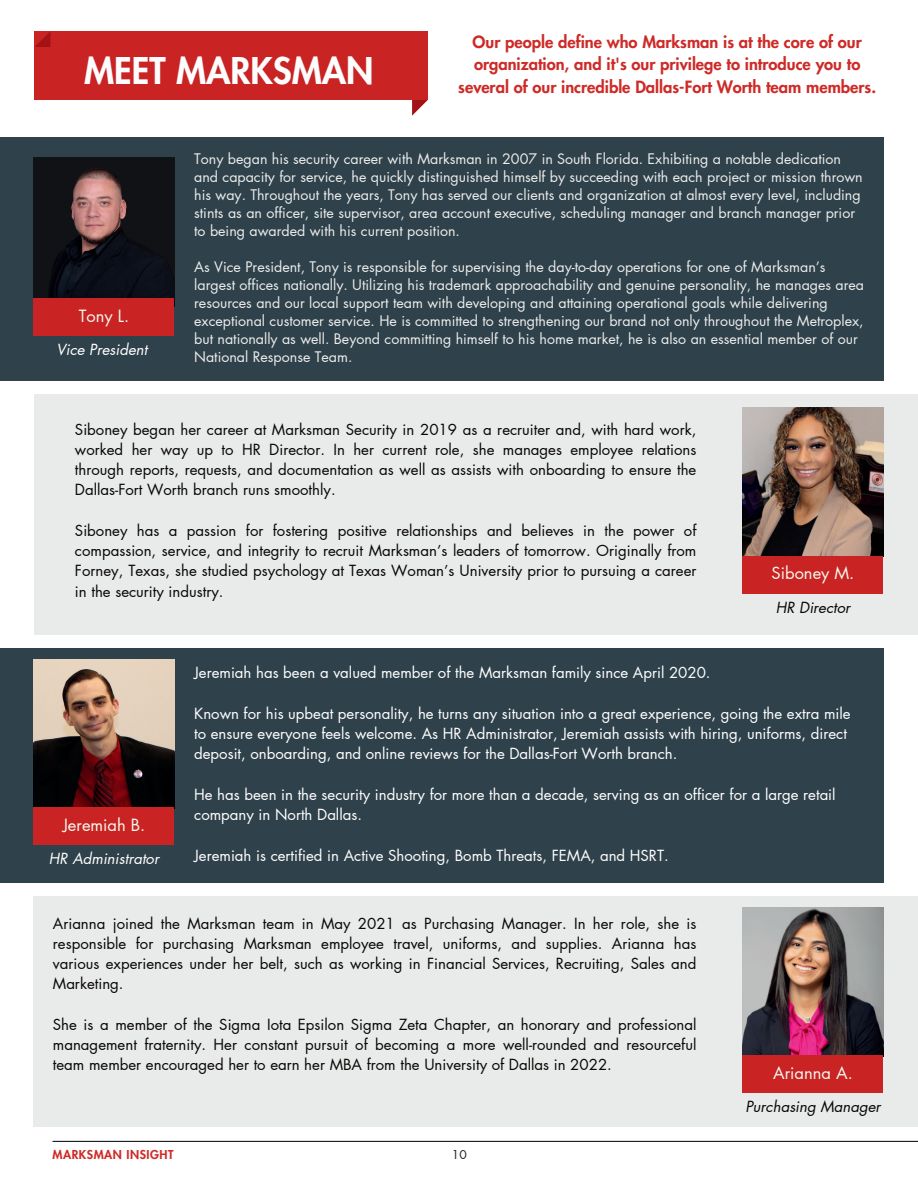
<style>
.page{position:relative;width:918px;height:1188px;background:#fff}
.page>*{position:absolute;margin:0;border:0;box-sizing:border-box;transform-origin:0 0}
.t1{font:800 36px "Futura LT Pro";color:#fdfdfe}
.t2{font:800 16.5px/22.5px "Futura LT Pro";color:#ce2a27;text-align:center}
.t3{font:16.5px "Futura LT Pro";color:#f5f9ef}
.t4{font:15px/20.2px "Futura LT Pro";color:#080704;text-align:justify}
.t5{font:15px/20.2px "Futura LT Pro";color:#fff}
.t6{font:italic 15px "Futura LT Pro";color:#fff}
.t7{font:italic 15px "Futura LT Pro";color:#080704}
.t8{font:14.25px/18px "Futura LT Pro";color:#ecedec}
.t9{font:800 12px "Futura LT Pro";letter-spacing:.045em;color:#ce2a27}
.t10{font:12px "Futura LT Pro";color:#212020}
</style>
<div class="page">
<div style="left:0;top:137px;width:883px;height:244px;background:#2f414a"></div>
<img style="left:33px;top:158px;width:142px;height:148px">
<div style="left:33px;top:299px;width:141px;height:37px;background:#c92323"></div>
<div style="left:35px;top:394px;width:883px;height:241px;background:#e9eaea"></div>
<img style="left:742px;top:408px;width:142px;height:148px">
<div style="left:742px;top:556px;width:141px;height:37px;background:#c92323"></div>
<div style="left:0;top:648px;width:883px;height:235px;background:#2f414a"></div>
<img style="left:33px;top:660px;width:142px;height:148px">
<div style="left:33px;top:808px;width:141px;height:37px;background:#c92323"></div>
<div style="left:33px;top:896px;width:885px;height:231px;background:#e9eaea"></div>
<img style="left:742px;top:908px;width:142px;height:148px">
<div style="left:742px;top:1056px;width:141px;height:37px;background:#c92323"></div>
<svg style="left:412px;top:100px;width:16px;height:16px"></svg>
<div style="left:35px;top:31px;width:393px;height:69px;background:#c92323"></div>
<svg style="left:35px;top:32px;width:15px;height:15px"></svg>
<hr style="left:53px;top:1141px;width:865px;height:1px;background:#16191d">
<p class="t1" style="left:84px;top:43px;width:291px">MEET MARKSMAN</p>
<p class="t2" style="left:458px;top:30px;width:419px">Our people define who Marksman is at the core of our organization, and it's our privilege to introduce you to several of our incredible Dallas-Fort Worth team members.</p>
<p class="t3" style="left:79px;top:305px;width:52px">Tony L.</p>
<p class="t6" style="left:56px;top:339px;width:93px">Vice President</p>
<p class="t8" style="left:194px;top:150px;width:670px">Tony began his security career with Marksman in 2007 in South Florida. Exhibiting a notable dedication and capacity for service, he quickly distinguished himself by succeeding with each project or mission thrown his way. Throughout the years, Tony has served our clients and organization at almost every level, including stints as an officer, site supervisor, area account executive, scheduling manager and branch manager prior to being awarded with his current position.</p>
<p class="t8" style="left:194px;top:258px;width:671px">As Vice President, Tony is responsible for supervising the day-to-day operations for one of Marksman’s largest offices nationally. Utilizing his trademark approachability and genuine personality, he manages area resources and our local support team with developing and attaining operational goals while delivering exceptional customer service. He is committed to strengthening our brand not only throughout the Metroplex, but nationally as well. Beyond committing himself to his home market, he is also an essential member of our National Response Team.</p>
<p class="t4" style="left:75px;top:419px;width:623px">Siboney began her career at Marksman Security in 2019 as a recruiter and, with hard work, worked her way up to HR Director. In her current role, she manages employee relations through reports, requests, and documentation as well as assists with onboarding to ensure the Dallas-Fort Worth branch runs smoothly.</p>
<p class="t4" style="left:75px;top:520px;width:623px">Siboney has a passion for fostering positive relationships and believes in the power of compassion, service, and integrity to recruit Marksman’s leaders of tomorrow. Originally from Forney, Texas, she studied psychology at Texas Woman’s University prior to pursuing a career in the security industry.</p>
<p class="t3" style="left:772px;top:562px;width:84px">Siboney M.</p>
<p class="t7" style="left:776px;top:597px;width:76px">HR Director</p>
<p class="t3" style="left:63px;top:814px;width:84px">Jeremiah B.</p>
<p class="t5" style="left:194px;top:663px;width:518px">Jeremiah has been a valued member of the Marksman family since April 2020.</p>
<p class="t5" style="left:194px;top:703px;width:658px">Known for his upbeat personality, he turns any situation into a great experience, going the extra mile to ensure everyone feels welcome. As HR Administrator, Jeremiah assists with hiring, uniforms, direct deposit, onboarding, and online reviews for the Dallas-Fort Worth branch.</p>
<p class="t5" style="left:194px;top:784px;width:643px">He has been in the security industry for more than a decade, serving as an officer for a large retail company in North Dallas.</p>
<p class="t6" style="left:49px;top:849px;width:112px">HR Administrator</p>
<p class="t5" style="left:194px;top:845px;width:476px">Jeremiah is certified in Active Shooting, Bomb Threats, FEMA, and HSRT.</p>
<p class="t4" style="left:53px;top:913px;width:645px">Arianna joined the Marksman team in May 2021 as Purchasing Manager. In her role, she is responsible for purchasing Marksman employee travel, uniforms, and supplies. Arianna has various experiences under her belt, such as working in Financial Services, Recruiting, Sales and Marketing.</p>
<p class="t4" style="left:53px;top:1014px;width:645px">She is a member of the Sigma Iota Epsilon Sigma Zeta Chapter, an honorary and professional management fraternity. Her constant pursuit of becoming a more well-rounded and resourceful team member encouraged her to earn her MBA from the University of Dallas in 2022.</p>
<p class="t9" style="left:53px;top:1146px;width:122px">MARKSMAN INSIGHT</p>
<p class="t10" style="left:452px;top:1147px;width:17px">10</p>
<p class="t3" style="left:773px;top:1062px;width:81px">Arianna A.</p>
<p class="t7" style="left:745px;top:1096px;width:137px">Purchasing Manager</p>
</div>
